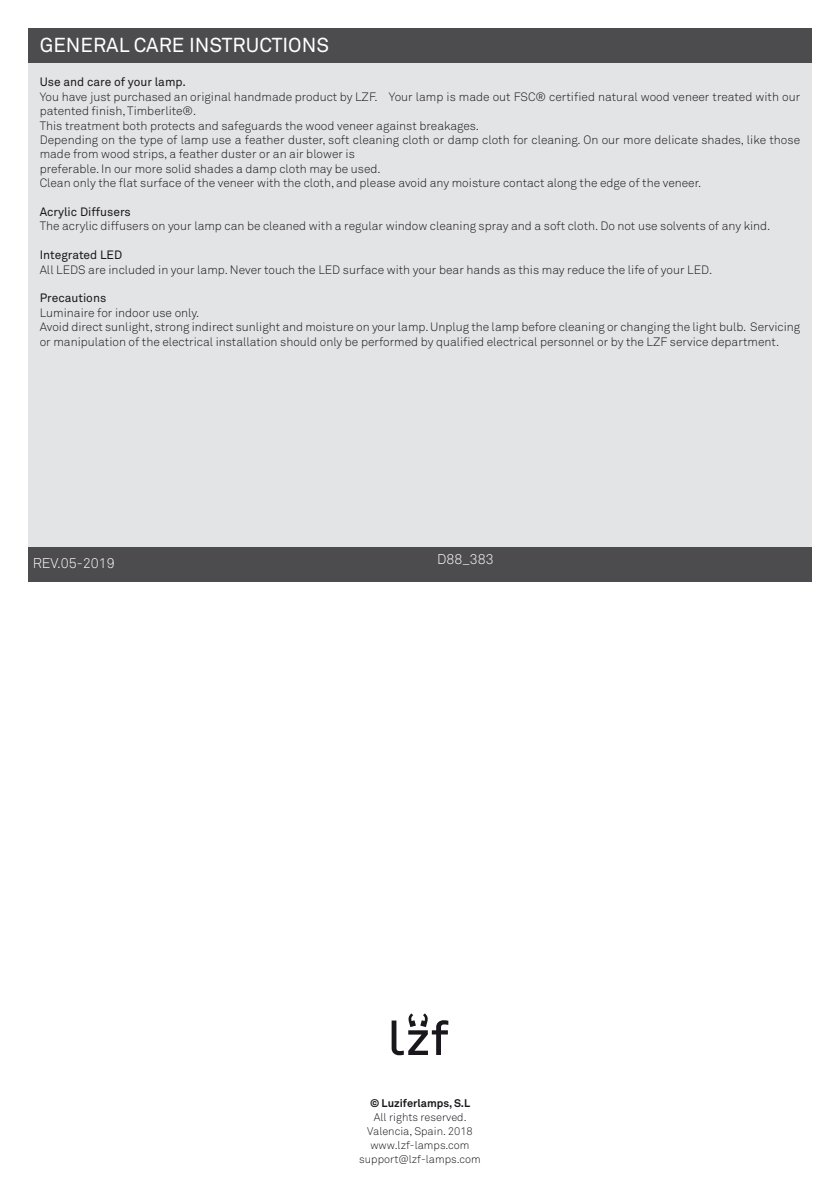
<style>
.page{position:relative;width:840px;height:1191px;background:#fff}
.page>*{position:absolute;margin:0;border:0;box-sizing:border-box;transform-origin:0 0}
.t1{font:20px "Akkurat Pro";color:#fff}
.t2{font:300 14px "Akkurat Pro";color:#fff}
.t3{font:300 12px/14.4px "Akkurat";color:#1a171c}
.t4{font:12px "Akkurat";color:#1a171c}
.t5{font:300 11px/14px "Akkurat";color:#1a171c;text-align:center}
.t6{font:700 11px "Akkurat";color:#1a171c}
</style>
<div class="page">
<div style="left:28px;top:28px;width:783px;height:553px;background:#e3e4e5"></div>
<div style="left:28px;top:28px;width:783px;height:34px;background:#4c4c4e"></div>
<div style="left:28px;top:547px;width:783px;height:34px;background:#4c4c4e"></div>
<svg style="left:391px;top:1013px;width:57px;height:42px"></svg>
<h1 class="t1" style="left:40px;top:34px;width:291px">GENERAL CARE INSTRUCTIONS</h1>
<p class="t4" style="left:40px;top:75px;width:148px">Use and care of your lamp.</p>
<p class="t3" style="left:40px;top:89px;width:761px">You have just purchased an original handmade product by LZF. Your lamp is made out FSC® certified natural wood veneer treated with our patented finish, Timberlite®.<br>This treatment both protects and safeguards the wood veneer against breakages.<br>Depending on the type of lamp use a feather duster, soft cleaning cloth or damp cloth for cleaning. On our more delicate shades, like those made from wood strips, a feather duster or an air blower is<br>preferable. In our more solid shades a damp cloth may be used.<br>Clean only the flat surface of the veneer with the cloth, and please avoid any moisture contact along the edge of the veneer.</p>
<p class="t4" style="left:40px;top:204px;width:92px">Acrylic Diffusers</p>
<p class="t3" style="left:40px;top:219px;width:731px">The acrylic diffusers on your lamp can be cleaned with a regular window cleaning spray and a soft cloth. Do not use solvents of any kind.</p>
<p class="t4" style="left:40px;top:247px;width:84px">Integrated LED</p>
<p class="t3" style="left:40px;top:262px;width:673px">All LEDS are included in your lamp. Never touch the LED surface with your bear hands as this may reduce the life of your LED.</p>
<p class="t4" style="left:40px;top:291px;width:68px">Precautions</p>
<p class="t3" style="left:40px;top:305px;width:761px">Luminaire for indoor use only.<br>Avoid direct sunlight, strong indirect sunlight and moisture on your lamp. Unplug the lamp before cleaning or changing the light bulb. Servicing or manipulation of the electrical installation should only be performed by qualified electrical personnel or by the LZF service department.</p>
<p class="t2" style="left:33px;top:555px;width:84px">REV.05-2019</p>
<p class="t2" style="left:437px;top:550px;width:58px">D88_383</p>
<p class="t6" style="left:370px;top:1095px;width:102px">© Luziferlamps, S.L</p>
<p class="t5" style="left:359px;top:1109px;width:123px">All rights reserved.<br>Valencia, Spain. 2018 www.lzf-lamps.com support@lzf-lamps.com</p>
</div>
